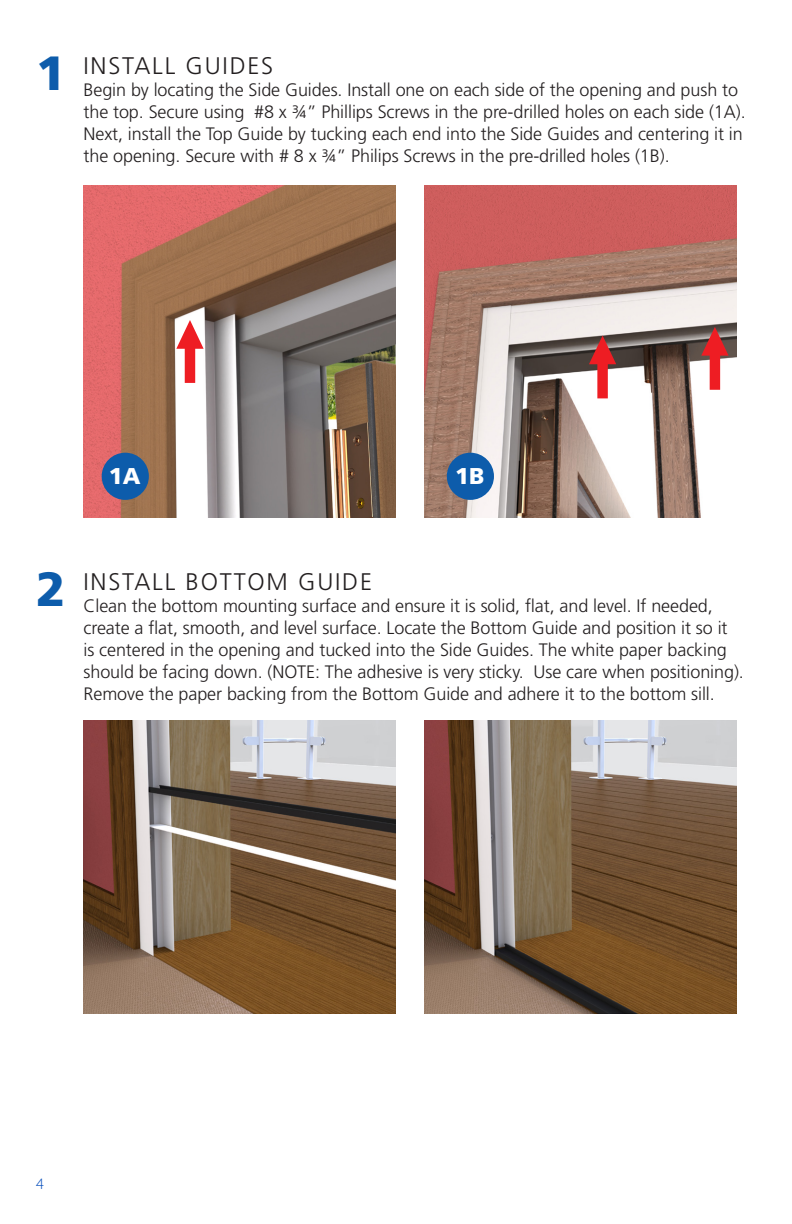
<style>
.page{position:relative;width:792px;height:1224px;background:#fff}
.page>*{position:absolute;margin:0;border:0;box-sizing:border-box;transform-origin:0 0}
.t1{font:900 48px "Frutiger";color:#0d5cab}
.t2{font:300 24px "Frutiger";letter-spacing:.075em;color:#231f20}
.t3{font:900 22.8px "Frutiger";color:#fff}
.t4{font:300 18px/22px "Frutiger";letter-spacing:-.005em;color:#231f20}
.t5{font:300 16px "Myriad Pro";color:#004aba}
</style>
<div class="page">
<img style="left:84px;top:186px;width:311px;height:331px">
<img style="left:425px;top:186px;width:312px;height:331px">
<svg style="left:176px;top:320px;width:28px;height:63px"></svg>
<svg style="left:589px;top:336px;width:27px;height:62px"></svg>
<svg style="left:701px;top:327px;width:28px;height:63px"></svg>
<div style="left:102px;top:453px;width:47px;height:47px;background:#0d5cab;border-radius:50%"></div>
<div style="left:447px;top:453px;width:47px;height:47px;background:#0d5cab;border-radius:50%"></div>
<img style="left:84px;top:720px;width:312px;height:294px">
<img style="left:425px;top:720px;width:312px;height:294px">
<p class="t1" style="left:36px;top:44px;width:31px">1</p>
<p class="t2" style="left:84px;top:52px;width:191px">INSTALL GUIDES</p>
<p class="t4" style="left:84px;top:79px;width:664px">Begin by locating the Side Guides. Install one on each side of the opening and push to the top. Secure using #8 x ¾” Phillips Screws in the pre-drilled holes on each side (1A).<br>Next, install the Top Guide by tucking each end into the Side Guides and centering it in the opening. Secure with # 8 x ¾” Philips Screws in the pre-drilled holes (1B).</p>
<p class="t3" style="left:109px;top:462px;width:33px">1A</p>
<p class="t3" style="left:455px;top:462px;width:31px">1B</p>
<p class="t1" style="left:36px;top:560px;width:31px">2</p>
<p class="t2" style="left:84px;top:568px;width:290px">INSTALL BOTTOM GUIDE</p>
<p class="t4" style="left:84px;top:595px;width:662px">Clean the bottom mounting surface and ensure it is solid, flat, and level. If needed, create a flat, smooth, and level surface. Locate the Bottom Guide and position it so it<br>is centered in the opening and tucked into the Side Guides. The white paper backing should be facing down. (NOTE: The adhesive is very sticky. Use care when positioning).<br>Remove the paper backing from the Bottom Guide and adhere it to the bottom sill.</p>
<p class="t5" style="left:36px;top:1175px;width:9px">4</p>
</div>
